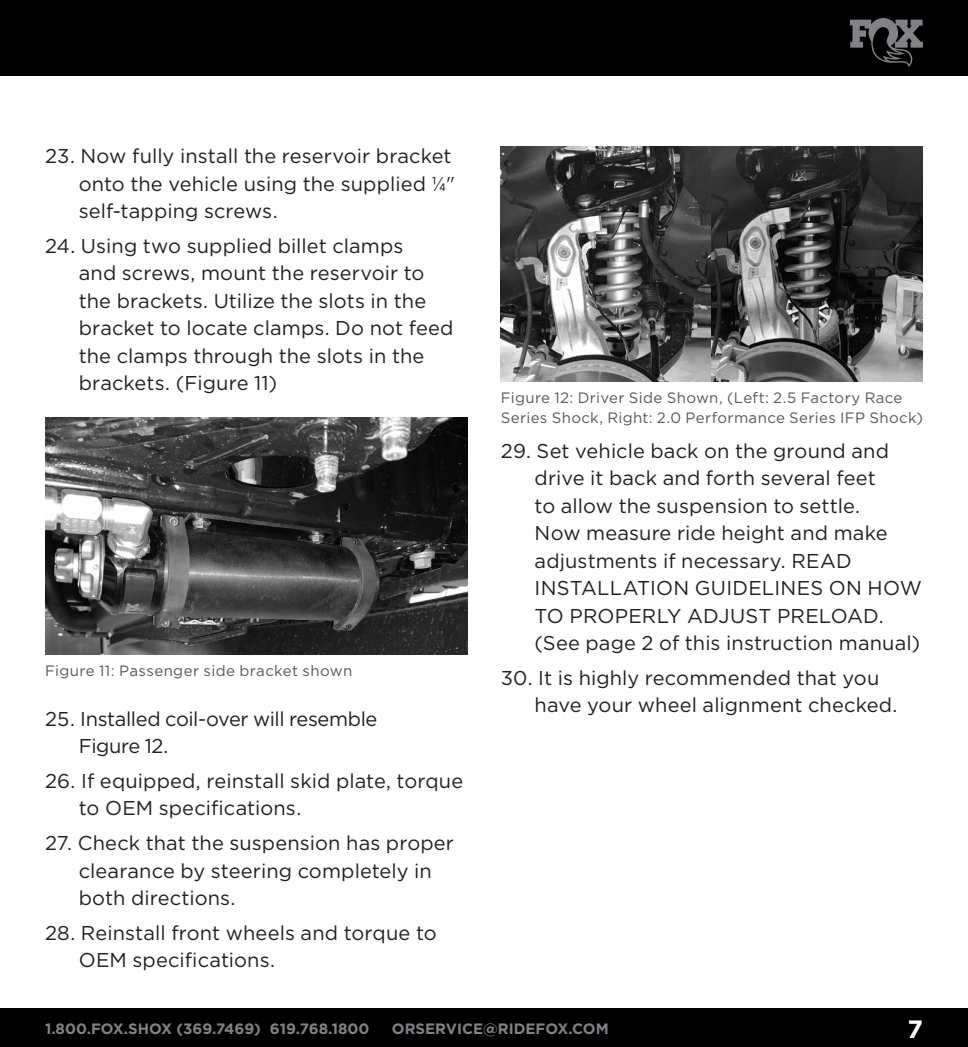
<style>
.page{position:relative;width:968px;height:1047px;background:#fff}
.page>*{position:absolute;margin:0;border:0;box-sizing:border-box;transform-origin:0 0}
.t1{font:700 25px "Gotham";color:#fff}
.ed_bullets{font:20px/27.5px "Gotham";letter-spacing:.005em;color:#231f20}
.ed_bullets-2{font:20px/27.5px "Gotham";letter-spacing:-.02em;color:#231f20}
.caption_note{font:15px/20px "Gotham";letter-spacing:.025em;color:#57585a}
.t2{font:700 15px "Gotham";color:#808285}
.s1{font-family:"Gotham Narrow"}
</style>
<div class="page">
<div style="left:0;top:1007px;width:968px;height:39px;background:#000"></div>
<div style="left:0;top:0;width:968px;height:76px;background:#000"></div>
<img style="left:45px;top:417px;width:422px;height:237px">
<img style="left:501px;top:146px;width:421px;height:235px">
<svg style="left:849px;top:18px;width:73px;height:49px"></svg>
<p class="ed_bullets" style="left:79px;top:142px;width:378px;text-indent:-34px">23. Now fully install the reservoir bracket onto the vehicle using the supplied <span class="s1">¼" </span>self-tapping screws.</p>
<p class="ed_bullets" style="left:79px;top:231px;width:376px;text-indent:-34px">24. Using two supplied billet clamps<br>and screws, mount the reservoir to the brackets. Utilize the slots in the bracket to locate clamps. Do not feed the clamps through the slots in the brackets. (Figure 11)</p>
<p class="caption_note" style="left:45px;top:660px;width:309px">Figure 11: Passenger side bracket shown</p>
<p class="ed_bullets-2" style="left:79px;top:704px;width:300px;text-indent:-34px">25. Installed coil-over will resemble<br>Figure 12.</p>
<p class="ed_bullets" style="left:79px;top:766px;width:386px;text-indent:-34px">26. If equipped, reinstall skid plate, torque to OEM specifications.</p>
<p class="ed_bullets" style="left:79px;top:828px;width:377px;text-indent:-34px">27. Check that the suspension has proper clearance by steering completely in both directions.</p>
<p class="ed_bullets" style="left:79px;top:918px;width:359px;text-indent:-34px">28. Reinstall front wheels and torque to<br>OEM specifications.</p>
<p class="caption_note" style="left:501px;top:387px;width:423px">Figure 12: Driver Side Shown, (Left: 2.5 Factory Race<br>Series Shock, Right: 2.0 Performance Series IFP Shock)</p>
<p class="ed_bullets" style="left:534px;top:436px;width:389px;text-indent:-34px">29. Set vehicle back on the ground and drive it back and forth several feet<br>to allow the suspension to settle.<br>Now measure ride height and make adjustments if necessary. READ INSTALLATION GUIDELINES ON HOW TO PROPERLY ADJUST PRELOAD. (See page 2 of this instruction manual)</p>
<p class="ed_bullets" style="left:534px;top:663px;width:364px;text-indent:-34px">30. It is highly recommended that you have your wheel alignment checked.</p>
<p class="t2" style="left:45px;top:1019px;width:326px">1.800.FOX.SHOX (369.7469) 619.768.1800</p>
<p class="t2" style="left:392px;top:1019px;width:218px">ORSERVICE@RIDEFOX.COM</p>
<p class="t1" style="left:907px;top:1014px;width:17px">7</p>
</div>
